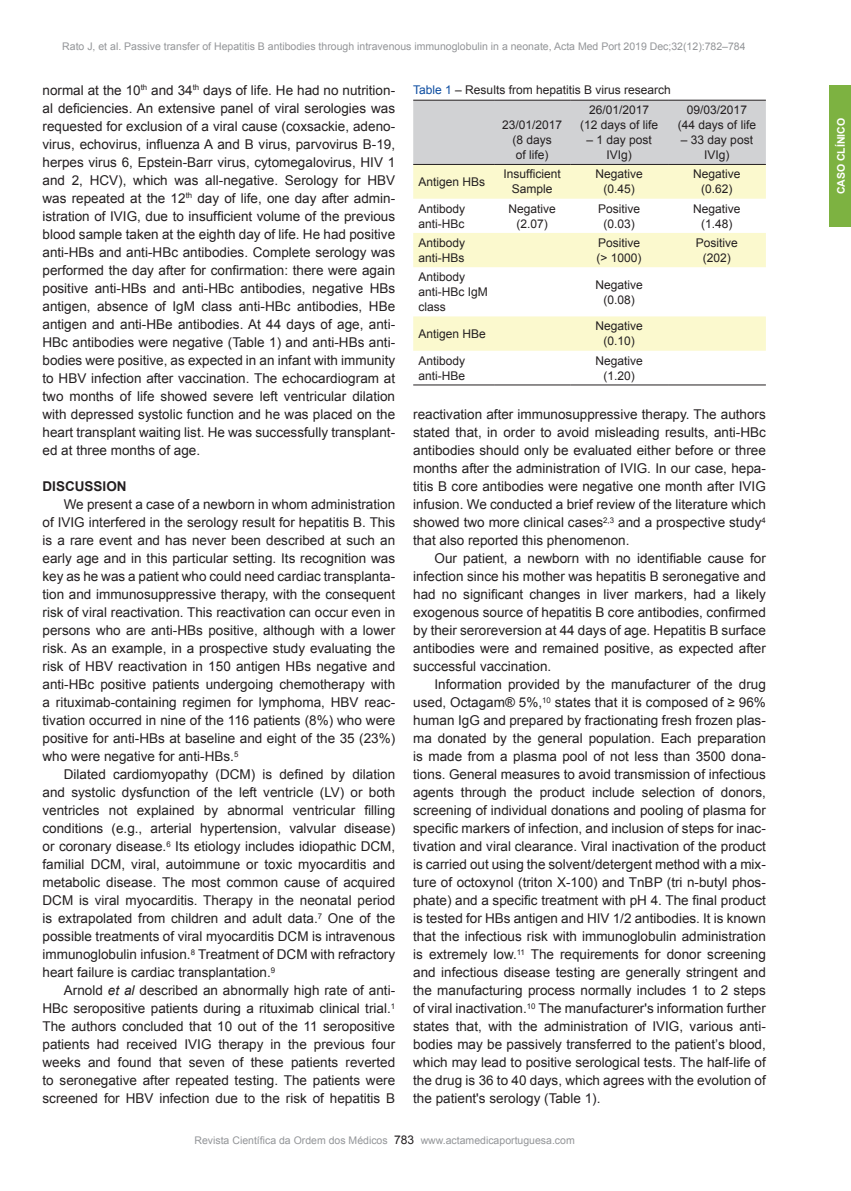
<style>
.page{position:relative;width:851px;height:1191px;background:#fff}
.page>*{position:absolute;margin:0;border:0;box-sizing:border-box;transform-origin:0 0}
.t1{font:13.5px/18px "Arial";color:#231f20;text-align:justify}
.t2{font:700 13.5px "Arial";color:#231f20}
.t3{font:12px/15px "Arial";color:#231f20;text-align:center}
.t4{font:10.5px "Arial";color:#939598}
.t5{font:700 10.5px "Arial";color:#fff}
.s1{font-style:italic}
.s2{color:#0d4da1}
.s3{font-size:12px;color:#231f20}
</style>
<div class="page">
<div style="left:829px;top:85px;width:21px;height:142px;background:#7db241"></div>
<div style="left:413px;top:101px;width:352px;height:63px;background:#d1d2d4"></div>
<svg style="left:413px;top:165px;width:352px;height:186px;fill:#fbf9ce"></svg>
<hr style="left:413px;top:100px;width:81px;height:1px;background:#231f20">
<hr style="left:494px;top:100px;width:76px;height:1px;background:#231f20">
<hr style="left:570px;top:100px;width:98px;height:1px;background:#231f20">
<hr style="left:668px;top:100px;width:97px;height:1px;background:#231f20">
<hr style="left:413px;top:164px;width:81px;height:1px;background:#231f20">
<hr style="left:494px;top:164px;width:76px;height:1px;background:#231f20">
<hr style="left:570px;top:164px;width:98px;height:1px;background:#231f20">
<hr style="left:668px;top:164px;width:97px;height:1px;background:#231f20">
<hr style="left:413px;top:384px;width:81px;height:1px;background:#231f20">
<hr style="left:494px;top:384px;width:76px;height:1px;background:#231f20">
<hr style="left:570px;top:384px;width:98px;height:1px;background:#231f20">
<hr style="left:668px;top:384px;width:97px;height:1px;background:#231f20">
<p class="t4" style="left:62px;top:40px;width:684px">Rato J, et al. Passive transfer of Hepatitis B antibodies through intravenous immunoglobulin in a neonate, Acta Med Port 2019 Dec;32(12):782–784</p>
<p class="t1" style="left:43px;top:81px;width:354px">normal at the 10<sup>th</sup> and 34<sup>th</sup> days of life. He had no nutrition&shy;al deficiencies. An extensive panel of viral serologies was requested for exclusion of a viral cause (coxsackie, adeno&shy;virus, echovirus, influenza A and B virus, parvovirus B-19, herpes virus 6, Epstein-Barr virus, cytomegalovirus, HIV 1 and 2, HCV), which was all-negative. Serology for HBV was repeated at the 12<sup>th</sup> day of life, one day after admin&shy;istration of IVIG, due to insufficient volume of the previous blood sample taken at the eighth day of life. He had positive anti-HBs and anti-HBc antibodies. Complete serology was performed the day after for confirmation: there were again positive anti-HBs and anti-HBc antibodies, negative HBs antigen, absence of IgM class anti-HBc antibodies, HBe antigen and anti-HBe antibodies. At 44 days of age, anti-HBc antibodies were negative (Table 1) and anti-HBs anti&shy;bodies were positive, as expected in an infant with immunity to HBV infection after vaccination. The echocardiogram at two months of life showed severe left ventricular dilation with depressed systolic function and he was placed on the heart transplant waiting list. He was successfully transplant&shy;ed at three months of age.</p>
<p class="t2" style="left:43px;top:477px;width:86px">DISCUSSION</p>
<p class="t1" style="left:43px;top:495px;width:354px;text-indent:21px">We present a case of a newborn in whom administration of IVIG interfered in the serology result for hepatitis B. This is a rare event and has never been described at such an early age and in this particular setting. Its recognition was key as he was a patient who could need cardiac transplanta&shy;tion and immunosuppressive therapy, with the consequent risk of viral reactivation. This reactivation can occur even in persons who are anti-HBs positive, although with a lower risk. As an example, in a prospective study evaluating the risk of HBV reactivation in 150 antigen HBs negative and anti-HBc positive patients undergoing chemotherapy with a rituximab-containing regimen for lymphoma, HBV reac&shy;tivation occurred in nine of the 116 patients (8%) who were positive for anti-HBs at baseline and eight of the 35 (23%) who were negative for anti-HBs.<sup>5</sup></p>
<p class="t1" style="left:43px;top:765px;width:354px;text-indent:21px">Dilated cardiomyopathy (DCM) is defined by dilation and systolic dysfunction of the left ventricle (LV) or both ventricles not explained by abnormal ventricular filling conditions (e.g., arterial hypertension, valvular disease) or coronary disease.<sup>6</sup> Its etiology includes idiopathic DCM, familial DCM, viral, autoimmune or toxic myocarditis and metabolic disease. The most common cause of acquired DCM is viral myocarditis. Therapy in the neonatal period is extrapolated from children and adult data.<sup>7</sup> One of the possible treatments of viral myocarditis DCM is intravenous immunoglobulin infusion.<sup>8</sup> Treatment of DCM with refractory heart failure is cardiac transplantation.<sup>9</sup></p>
<p class="t1" style="left:43px;top:981px;width:354px;text-indent:21px">Arnold <span class="s1">et al</span> described an abnormally high rate of anti-HBc seropositive patients during a rituximab clinical trial.<sup>1<br></sup>The authors concluded that 10 out of the 11 seropositive patients had received IVIG therapy in the previous four weeks and found that seven of these patients reverted to seronegative after repeated testing. The patients were screened for HBV infection due to the risk of hepatitis B</p>
<p class="t3" style="left:413px;top:82px;width:259px"><span class="s2">Table 1</span> – Results from hepatitis B virus research</p>
<p class="t3" style="left:502px;top:118px;width:62px">23/01/2017 (8 days<br>of life)</p>
<p class="t3" style="left:580px;top:103px;width:80px">26/01/2017 (12 days of life</p>
<p class="t3" style="left:586px;top:133px;width:67px">– 1 day post<br>IVIg)</p>
<p class="t3" style="left:677px;top:103px;width:80px">09/03/2017 (44 days of life</p>
<p class="t3" style="left:680px;top:133px;width:74px">– 33 day post<br>IVIg)</p>
<p class="t3" style="left:418px;top:174px;width:68px">Antigen HBs</p>
<p class="t3" style="left:503px;top:167px;width:59px">Insufficient<br>Sample</p>
<p class="t3" style="left:595px;top:167px;width:49px">Negative (0.45)</p>
<p class="t3" style="left:693px;top:167px;width:49px">Negative (0.62)</p>
<p class="t3" style="left:418px;top:201px;width:48px;text-align:left">Antibody anti-HBc</p>
<p class="t3" style="left:508px;top:201px;width:49px">Negative (2.07)</p>
<p class="t3" style="left:598px;top:201px;width:44px">Positive (0.03)</p>
<p class="t3" style="left:693px;top:201px;width:49px">Negative (1.48)</p>
<p class="t3" style="left:418px;top:235px;width:48px;text-align:left">Antibody anti-HBs</p>
<p class="t3" style="left:596px;top:235px;width:47px;text-align:left">Positive (&gt; 1000)</p>
<p class="t3" style="left:695px;top:235px;width:44px">Positive (202)</p>
<p class="t3" style="left:418px;top:269px;width:71px;text-align:left">Antibody anti-HBc IgM class</p>
<p class="t3" style="left:595px;top:277px;width:49px">Negative (0.08)</p>
<p class="t3" style="left:418px;top:326px;width:69px">Antigen HBe</p>
<p class="t3" style="left:595px;top:319px;width:49px">Negative (0.10)</p>
<p class="t3" style="left:418px;top:353px;width:48px;text-align:left">Antibody anti-HBe</p>
<p class="t3" style="left:595px;top:353px;width:49px">Negative (1.20)</p>
<p class="t1" style="left:413px;top:405px;width:354px">reactivation after immunosuppressive therapy. The authors stated that, in order to avoid misleading results, anti-HBc antibodies should only be evaluated either before or three months after the administration of IVIG. In our case, hepa&shy;titis B core antibodies were negative one month after IVIG infusion. We conducted a brief review of the literature which showed two more clinical cases<sup>2,3</sup> and a prospective study<sup>4 </sup>that also reported this phenomenon.</p>
<p class="t1" style="left:413px;top:549px;width:354px;text-indent:21px">Our patient, a newborn with no identifiable cause for infection since his mother was hepatitis B seronegative and had no significant changes in liver markers, had a likely exogenous source of hepatitis B core antibodies, confirmed by their seroreversion at 44 days of age. Hepatitis B surface antibodies were and remained positive, as expected after successful vaccination.</p>
<p class="t1" style="left:413px;top:675px;width:354px;text-indent:21px">Information provided by the manufacturer of the drug used, Octagam® 5%,<sup>10</sup> states that it is composed of ≥ 96% human IgG and prepared by fractionating fresh frozen plas&shy;ma donated by the general population. Each preparation is made from a plasma pool of not less than 3500 dona&shy;tions. General measures to avoid transmission of infectious agents through the product include selection of donors, screening of individual donations and pooling of plasma for specific markers of infection, and inclusion of steps for inac&shy;tivation and viral clearance. Viral inactivation of the product is carried out using the solvent/detergent method with a mix&shy;ture of octoxynol (triton X-100) and TnBP (tri n-butyl phos&shy;phate) and a specific treatment with pH 4. The final product is tested for HBs antigen and HIV 1/2 antibodies. It is known that the infectious risk with immunoglobulin administration is extremely low.<sup>11</sup> The requirements for donor screening and infectious disease testing are generally stringent and the manufacturing process normally includes 1 to 2 steps of viral inactivation.<sup>10</sup> The manufacturer's information further states that, with the administration of IVIG, various anti&shy;bodies may be passively transferred to the patient’s blood, which may lead to positive serological tests. The half-life of the drug is 36 to 40 days, which agrees with the evolution of the patient's serology (Table 1).</p>
<p class="t4" style="left:194px;top:1133px;width:382px">Revista Científica da Ordem dos Médicos <span class="s3">783</span> www.actamedicaportuguesa.com</p>
<p class="t5" style="left:834px;top:194px;width:78px;rotate:-90deg">CASO CLÍNICO</p>
</div>
